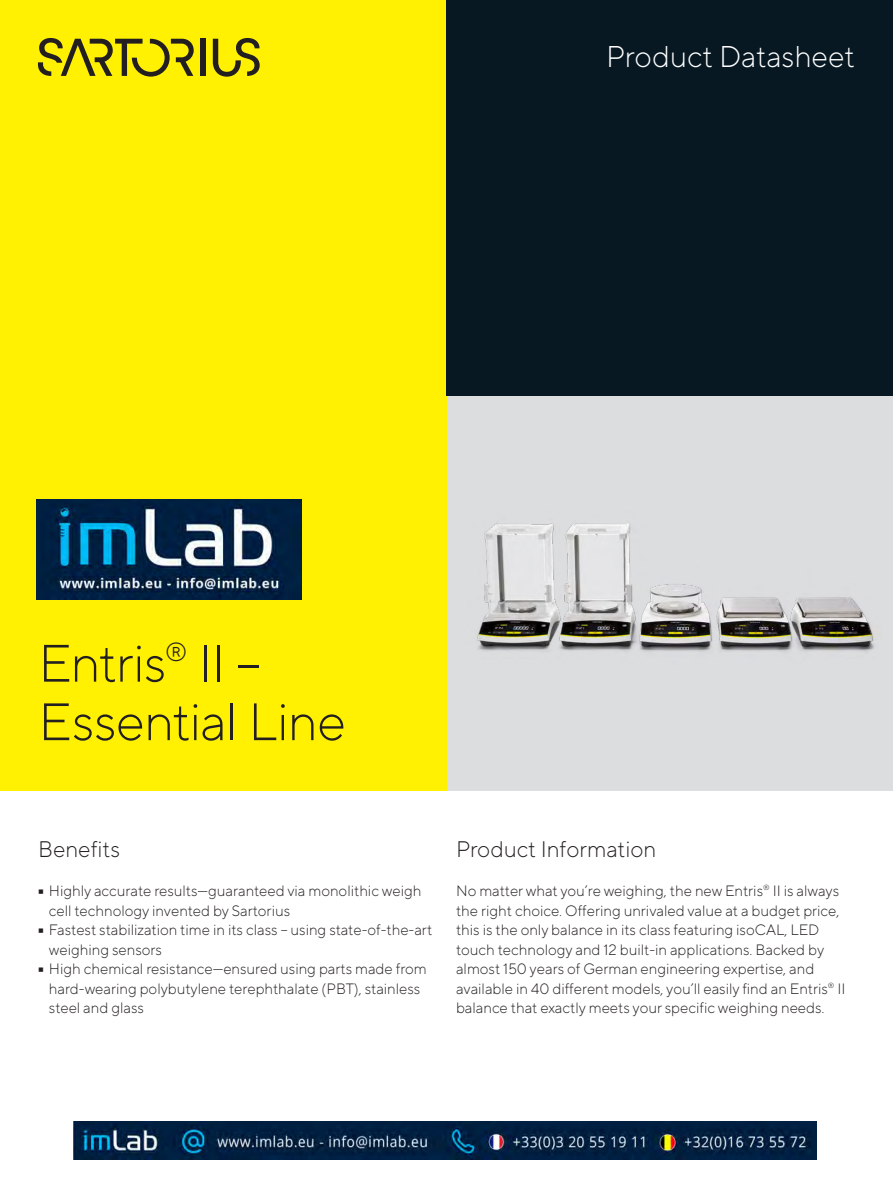
<style>
.page{position:relative;width:893px;height:1191px;background:#fff}
.page>*{position:absolute;margin:0;border:0;box-sizing:border-box;transform-origin:0 0}
.t1{font:300 95.25px "TT Norms Pro";color:#231f20;scale:.16 1}
.t2{font:300 52.5px/58.5px "TT Norms Pro";letter-spacing:-.015em;color:#231f20}
.t3{font:300 30px "TT Norms Pro";color:#fff}
.t4{font:300 22.5px "TT Norms Pro";color:#231f20}
.t5{font:300 15px/19.5px "TT Norms Pro";color:#231f20}
</style>
<div class="page">
<div style="left:446px;top:395px;width:447px;height:396px;background:#dcdddf"></div>
<img style="left:477px;top:523px;width:397px;height:129px">
<div style="left:0;top:0;width:446px;height:791px;background:#fff101"></div>
<div style="left:446px;top:0;width:447px;height:395px;background:#071822"></div>
<div style="left:200px;top:39px;width:5px;height:37px;background:#231f20"></div>
<svg style="left:213px;top:38px;width:47px;height:39px"></svg>
<svg style="left:38px;top:38px;width:156px;height:39px"></svg>
<img style="left:37px;top:500px;width:264px;height:99px">
<img style="left:73px;top:1122px;width:743px;height:37px">
<h3 class="t3" style="left:606px;top:35px;width:250px">Product Datasheet</h3>
<h2 class="t2" style="left:38px;top:630px;width:309px">Entris<sup>®</sup> II –<br>Essential Line</h2>
<h3 class="t4" style="left:38px;top:833px;width:83px">Benefits</h3>
<h1 class="t1" style="left:38px;top:817px;width:38px">-</h1>
<p class="t5" style="left:49px;top:880px;width:374px">Highly accurate results—guaranteed via monolithic weigh cell technology invented by Sartorius</p>
<h1 class="t1" style="left:38px;top:856px;width:38px">-</h1>
<p class="t5" style="left:49px;top:919px;width:385px">Fastest stabilization time in its class – using state-of-the-art weighing sensors</p>
<h1 class="t1" style="left:38px;top:895px;width:38px">-</h1>
<p class="t5" style="left:49px;top:958px;width:379px">High chemical resistance—ensured using parts made from hard-wearing polybutylene terephthalate (PBT), stainless steel and glass</p>
<h3 class="t4" style="left:456px;top:833px;width:202px">Product Information</h3>
<p class="t5" style="left:456px;top:880px;width:391px">No matter what you’re weighing, the new Entris<sup>®</sup> II is always the right choice. Offering unrivaled value at a budget price, this is the only balance in its class featuring isoCAL, LED touch technology and 12 built-in applications. Backed by almost 150 years of German engineering expertise, and available in 40 different models, you’ll easily find an Entris<sup>®</sup> II balance that exactly meets your specific weighing needs.</p>
</div>
